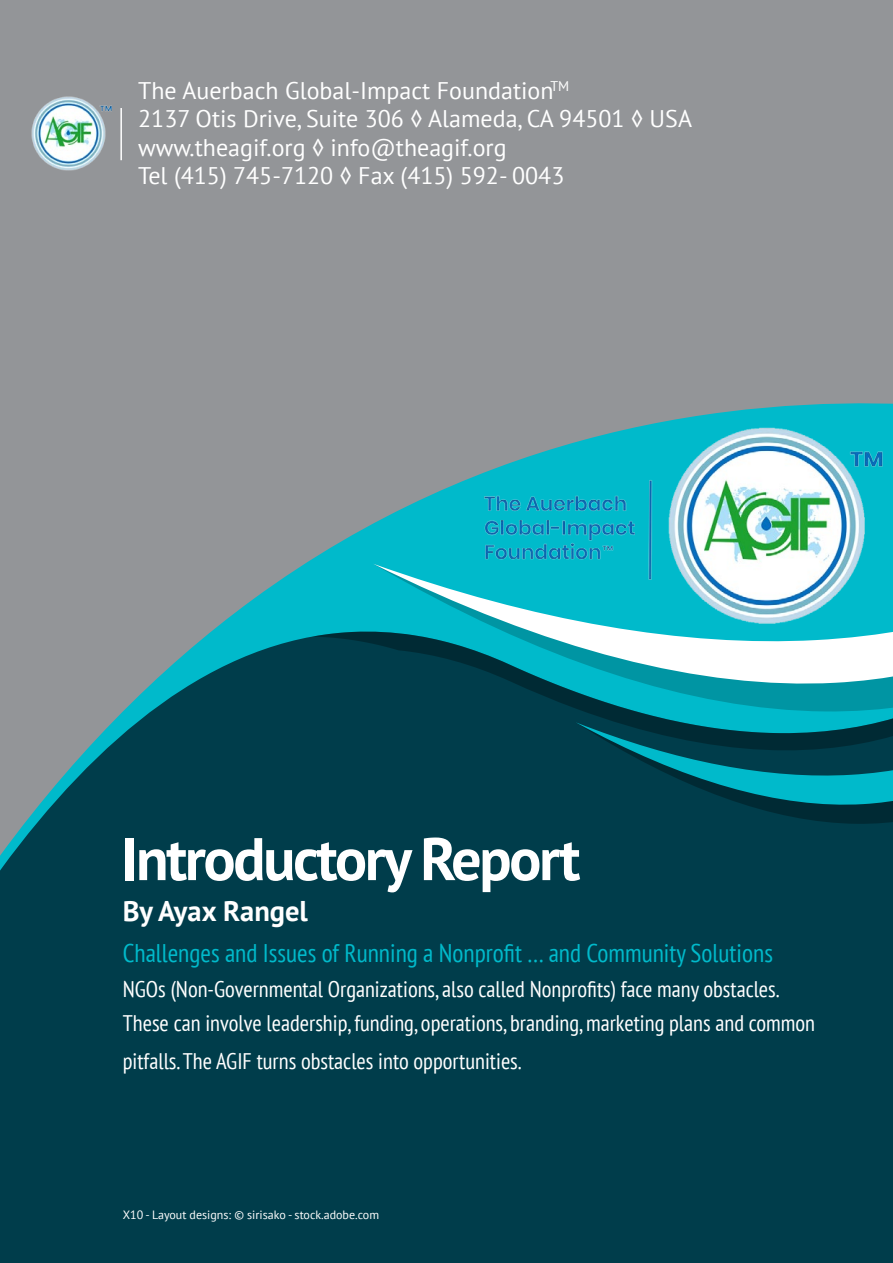
<style>
.page{position:relative;width:893px;height:1263px;background:#939598}
.page>*{position:absolute;margin:0;border:0;box-sizing:border-box;transform-origin:0 0}
.t1{font:700 60px "PT Sans";letter-spacing:-.04em;color:#fff}
.t2{font:700 28.5px "PT Sans";color:#fff}
.t3{font:condensed 25.5px "PT Sans";color:#00bacb}
.t4{font:24px/28.5px "PT Sans";color:#fff}
.t5{font:condensed 22.5px/34.5px "PT Sans";color:#fff}
.t6{font:12px "PT Sans";color:#fff}
</style>
<div class="page">
<hr style="left:120px;top:108px;width:2px;height:52px;background:#fff">
<div style="left:0;top:894px;width:893px;height:369px;background:#003d4b"></div>
<svg style="left:0;top:481px;width:893px;height:413px;fill:#003d4b"></svg>
<svg style="left:312px;top:631px;width:581px;height:121px;background:#004c5a"></svg>
<svg style="left:373px;top:690px;width:520px;height:22px;background:#005260"></svg>
<svg style="left:373px;top:564px;width:90px;height:126px;background:#0c8593"></svg>
<img style="left:31px;top:96px;width:81px;height:75px">
<img style="left:463px;top:403px;width:430px;height:307px">
<p class="t4" style="left:138px;top:76px;width:555px">The Auerbach Global-Impact Foundation<sup>TM<br></sup>2137 Otis Drive, Suite 306 ◊ Alameda, CA 94501 ◊ USA www.theagif.org ◊ info@theagif.org<br>Tel (415) 745-7120 ◊ Fax (415) 592- 0043</p>
<h1 class="t1" style="left:121px;top:819px;width:461px">Introductory Report</h1>
<p class="t2" style="left:123px;top:892px;width:187px">By Ayax Rangel</p>
<p class="t3" style="left:123px;top:937px;width:652px">Challenges and Issues of Running a Nonprofit … and Community Solutions</p>
<p class="t5" style="left:123px;top:971px;width:694px">NGOs (Non-Governmental Organizations, also called Nonprofits) face many obstacles.<br>These can involve leadership, funding, operations, branding, marketing plans and common</p>
<p class="t5" style="left:123px;top:1043px;width:400px">pitfalls. The AGIF turns obstacles into opportunities.</p>
<p class="t6" style="left:123px;top:1207px;width:258px">X10 - Layout designs: © sirisako - stock.adobe.com</p>
</div>
